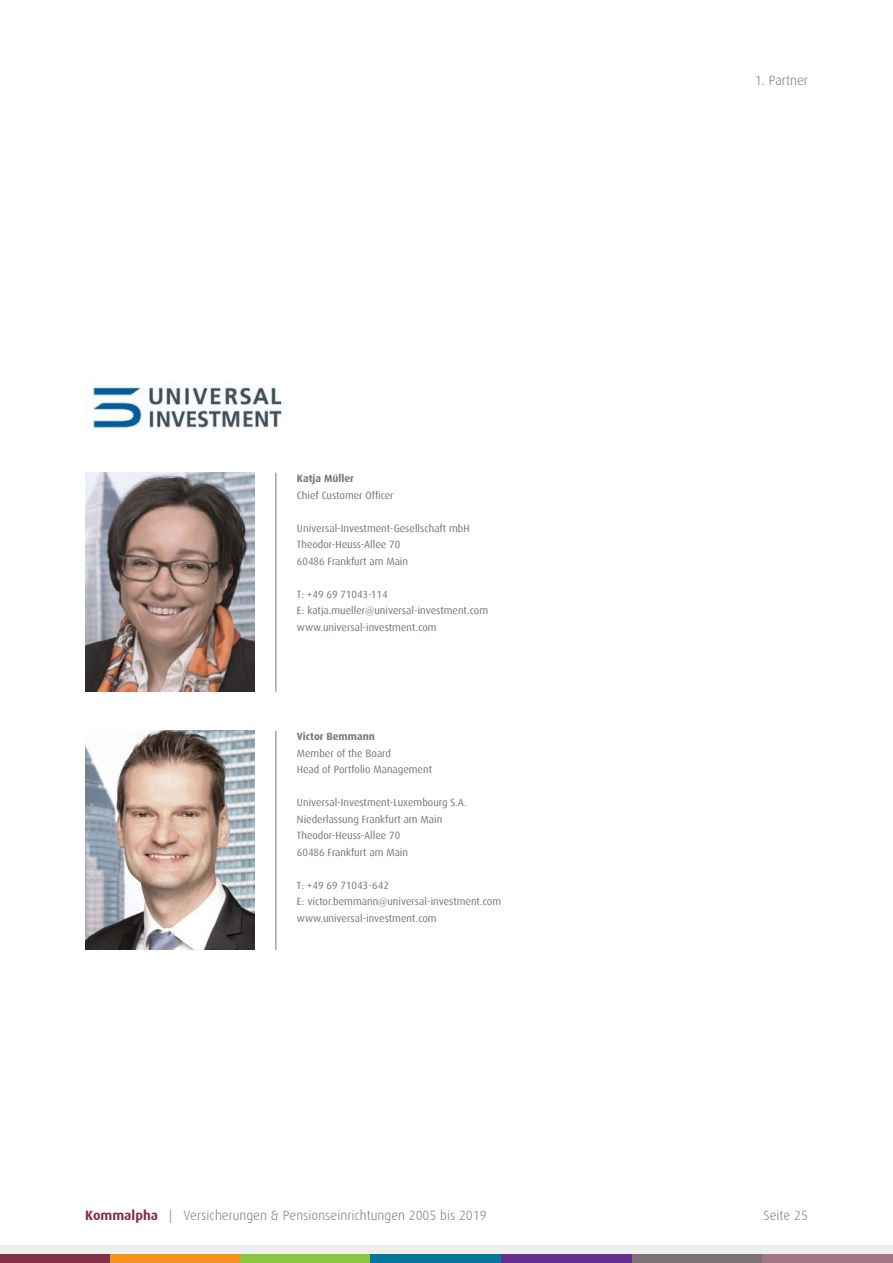
<style>
.page{position:relative;width:893px;height:1263px;background:#fff}
.page>*{position:absolute;margin:0;border:0;box-sizing:border-box;transform-origin:0 0}
.t1{font:300 13.5px "Dax";color:#7c7276}
.t2{font:10.5px/16.5px "Dax";color:#7c7276}
.t3{font:700 10.5px "Dax";color:#7c7276}
.s1{font-weight:700;color:#843046}
</style>
<div class="page">
<div style="left:109px;top:1253px;width:131px;height:10px;background:#f7931d"></div>
<div style="left:240px;top:1253px;width:131px;height:10px;background:#8bc63e"></div>
<div style="left:371px;top:1253px;width:130px;height:10px;background:#00799b"></div>
<div style="left:501px;top:1253px;width:131px;height:10px;background:#652d91"></div>
<div style="left:632px;top:1253px;width:130px;height:10px;background:#7c7276"></div>
<div style="left:762px;top:1253px;width:131px;height:10px;background:#a17581"></div>
<div style="left:0;top:1253px;width:109px;height:10px;background:#843046"></div>
<div style="left:0;top:1245px;width:893px;height:8px;background:#edf0ed"></div>
<img style="left:85px;top:473px;width:169px;height:219px">
<hr style="left:276px;top:473px;width:1px;height:219px;background:#7c7276">
<img style="left:85px;top:731px;width:169px;height:219px">
<hr style="left:276px;top:731px;width:1px;height:219px;background:#7c7276">
<img style="left:85px;top:386px;width:197px;height:43px">
<p class="t3" style="left:297px;top:473px;width:58px">Katja Müller</p>
<p class="t2" style="left:297px;top:487px;width:98px">Chief Customer Officer</p>
<p class="t2" style="left:297px;top:520px;width:174px">Universal-Investment-Gesellschaft mbH<br>Theodor-Heuss-Allee 70<br>60486 Frankfurt am Main</p>
<p class="t2" style="left:297px;top:586px;width:193px">T: +49 69 71043-114<br>E: katja.mueller@universal-investment.com www.universal-investment.com</p>
<p class="t3" style="left:297px;top:731px;width:79px">Victor Bemmann</p>
<p class="t2" style="left:297px;top:745px;width:137px">Member of the Board<br>Head of Portfolio Management</p>
<p class="t2" style="left:297px;top:795px;width:172px">Universal-Investment-Luxembourg S.A.<br>Niederlassung Frankfurt am Main<br>Theodor-Heuss-Allee 70<br>60486 Frankfurt am Main</p>
<p class="t2" style="left:297px;top:877px;width:206px">T: +49 69 71043-642<br>E: victor.bemmann@universal-investment.com www.universal-investment.com</p>
<p class="t1" style="left:755px;top:73px;width:55px">1. Partner</p>
<p class="t1" style="left:85px;top:1208px;width:403px"><span class="s1">Kommalpha</span> | Versicherungen &amp; Pensionseinrichtungen 2005 bis 2019</p>
<p class="t1" style="left:763px;top:1208px;width:46px">Seite 25</p>
</div>
